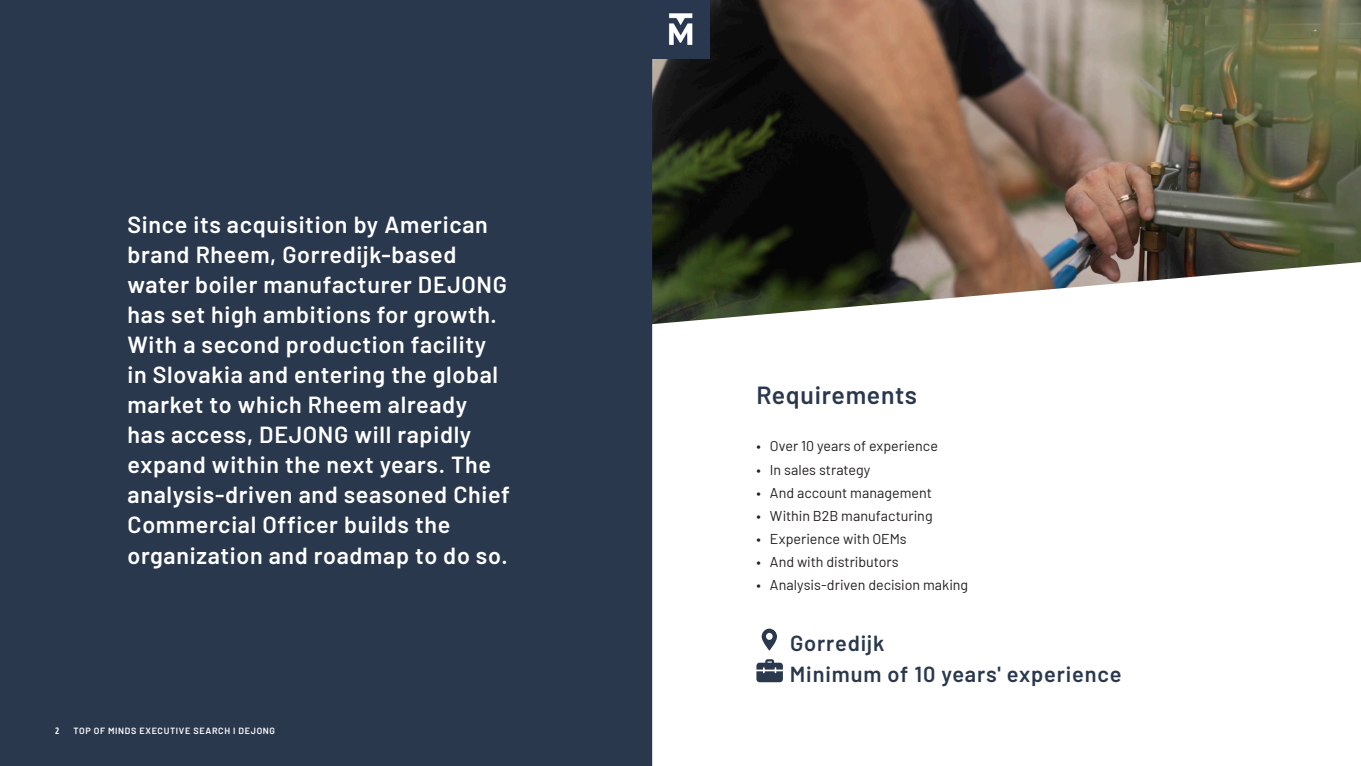
<style>
.page{position:relative;width:1361px;height:766px;background:#fff}
.page>*{position:absolute;margin:0;border:0;box-sizing:border-box;transform-origin:0 0}
.t1{font:600 24.75px "Barlow";letter-spacing:.03em;color:#2a384e}
.t2{font:600 23.25px/30px "Barlow";letter-spacing:.03em;color:#fff}
.t3{font:600 21.75px "Barlow";letter-spacing:.04em;color:#2a384e}
.t4{font:14.25px "Barlow";color:#231f20}
.t5{font:600 9px "Barlow";letter-spacing:.07em;color:#fff}
.t6{font:700 condensed 9px "Open Sans";color:#fff}
</style>
<div class="page">
<img style="left:652px;top:0;width:708px;height:262px">
<svg style="left:652px;top:262px;width:709px;height:503px"></svg>
<div style="left:0;top:0;width:652px;height:765px;background:#2a384e"></div>
<img style="left:652px;top:0;width:57px;height:58px">
<svg style="left:761px;top:628px;width:16px;height:22px"></svg>
<svg style="left:756px;top:659px;width:27px;height:23px"></svg>
<p class="t2" style="left:127px;top:208px;width:384px">Since its acquisition by American brand Rheem, Gorredijk-based water boiler manufacturer DEJONG has set high ambitions for growth.<br>With a second production facility in Slovakia and entering the global market to which Rheem already has access, DEJONG will rapidly expand within the next years. The analysis-driven and seasoned Chief Commercial Officer builds the organization and roadmap to do so.</p>
<p class="t6" style="left:55px;top:724px;width:6px">2</p>
<p class="t5" style="left:73px;top:724px;width:203px">TOP OF MINDS EXECUTIVE SEARCH I DEJONG</p>
<p class="t1" style="left:756px;top:377px;width:162px">Requirements</p>
<p class="t4" style="left:756px;top:436px;width:183px">• Over 10 years of experience</p>
<p class="t4" style="left:756px;top:459px;width:116px">• In sales strategy</p>
<p class="t4" style="left:756px;top:482px;width:177px">• And account management</p>
<p class="t4" style="left:756px;top:505px;width:178px">• Within B2B manufacturing</p>
<p class="t4" style="left:756px;top:528px;width:152px">• Experience with OEMs</p>
<p class="t4" style="left:756px;top:551px;width:144px">• And with distributors</p>
<p class="t4" style="left:756px;top:574px;width:213px">• Analysis-driven decision making</p>
<p class="t3" style="left:790px;top:626px;width:96px">Gorredijk</p>
<p class="t3" style="left:790px;top:658px;width:333px">Minimum of 10 years' experience</p>
</div>
